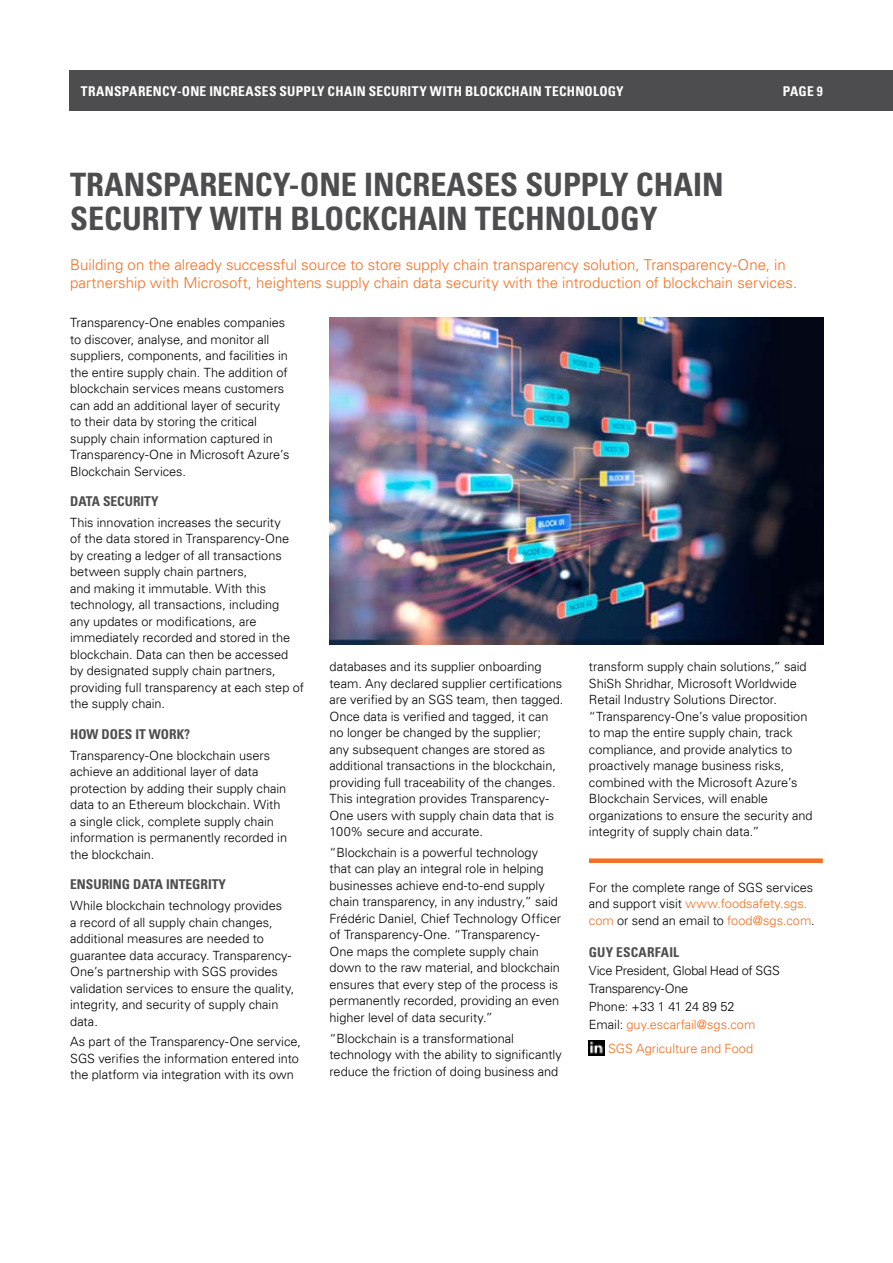
<style>
.page{position:relative;width:893px;height:1263px;background:#fff}
.page>*{position:absolute;margin:0;border:0;box-sizing:border-box;transform-origin:0 0}
.t1{font:700 condensed 32.25px/33.9px "Univers LT";color:#4d4d4f}
.t2{font:300 15px/18px "Univers LT";color:#f36f21}
.t3{font:700 condensed 13.5px "Univers LT";letter-spacing:.02em;color:#fff}
.t4{font:700 condensed 13.5px "Univers LT";color:#4d4d4f}
.t5{font:700 condensed 13.5px "Univers LT";color:#fff}
.t6{font:300 12.75px/16.5px "Univers LT";color:#000}
.t7{font:300 12.75px "Univers LT";color:#f36f21}
.s1{color:#f36f21}
</style>
<div class="page">
<div style="left:70px;top:70px;width:823px;height:41px;background:#4d4d4f"></div>
<div style="left:589px;top:858px;width:234px;height:5px;background:#f36f21"></div>
<img style="left:589px;top:1040px;width:16px;height:15px">
<img style="left:330px;top:318px;width:493px;height:327px">
<p class="t3" style="left:81px;top:83px;width:544px">TRANSPARENCY-ONE INCREASES SUPPLY CHAIN SECURITY WITH BLOCKCHAIN TECHNOLOGY</p>
<p class="t5" style="left:783px;top:83px;width:42px">PAGE 9</p>
<h1 class="t1" style="left:70px;top:167px;width:655px">TRANSPARENCY-ONE INCREASES SUPPLY CHAIN<br>SECURITY WITH BLOCKCHAIN TECHNOLOGY</h1>
<p class="t2" style="left:70px;top:256px;width:729px">Building on the already successful source to store supply chain transparency solution, Transparency-One, in partnership with Microsoft, heightens supply chain data security with the introduction of blockchain services.</p>
<p class="t6" style="left:70px;top:314px;width:221px">Transparency-One enables companies to discover, analyse, and monitor all suppliers, components, and facilities in the entire supply chain. The addition of blockchain services means customers can add an additional layer of security to their data by storing the critical supply chain information captured in Transparency-One in Microsoft Azure’s Blockchain Services.</p>
<p class="t4" style="left:70px;top:493px;width:90px">DATA SECURITY</p>
<p class="t6" style="left:70px;top:514px;width:235px">This innovation increases the security<br>of the data stored in Transparency-One by creating a ledger of all transactions between supply chain partners,<br>and making it immutable. With this technology, all transactions, including<br>any updates or modifications, are immediately recorded and stored in the blockchain. Data can then be accessed by designated supply chain partners, providing full transparency at each step of the supply chain.</p>
<p class="t4" style="left:70px;top:726px;width:122px">HOW DOES IT WORK?</p>
<p class="t6" style="left:70px;top:747px;width:218px">Transparency-One blockchain users achieve an additional layer of data protection by adding their supply chain data to an Ethereum blockchain. With a single click, complete supply chain information is permanently recorded in the blockchain.</p>
<p class="t4" style="left:70px;top:876px;width:157px">ENSURING DATA INTEGRITY</p>
<p class="t6" style="left:70px;top:897px;width:226px">While blockchain technology provides<br>a record of all supply chain changes, additional measures are needed to guarantee data accuracy. Transparency-One’s partnership with SGS provides validation services to ensure the quality, integrity, and security of supply chain data.</p>
<p class="t6" style="left:70px;top:1033px;width:232px">As part of the Transparency-One service,<br>SGS verifies the information entered into the platform via integration with its own</p>
<p class="t6" style="left:589px;top:658px;width:225px">transform supply chain solutions,” said ShiSh Shridhar, Microsoft Worldwide Retail Industry Solutions Director. “Transparency-One’s value proposition to map the entire supply chain, track compliance, and provide analytics to proactively manage business risks, combined with the Microsoft Azure’s Blockchain Services, will enable organizations to ensure the security and integrity of supply chain data.”</p>
<p class="t6" style="left:330px;top:658px;width:235px">databases and its supplier onboarding team. Any declared supplier certifications are verified by an SGS team, then tagged.<br>Once data is verified and tagged, it can no longer be changed by the supplier; any subsequent changes are stored as additional transactions in the blockchain, providing full traceability of the changes.<br>This integration provides Transparency-One users with supply chain data that is 100% secure and accurate.</p>
<p class="t6" style="left:330px;top:844px;width:233px">“Blockchain is a powerful technology that can play an integral role in helping businesses achieve end-to-end supply chain transparency, in any industry,” said Frédéric Daniel, Chief Technology Officer of Transparency-One. “Transparency-One maps the complete supply chain down to the raw material, and blockchain ensures that every step of the process is permanently recorded, providing an even higher level of data security.”</p>
<p class="t6" style="left:330px;top:1030px;width:234px">“Blockchain is a transformational technology with the ability to significantly reduce the friction of doing business and</p>
<p class="t6" style="left:589px;top:879px;width:227px">For the complete range of SGS services and support visit <span class="s1">www.foodsafety.sgs. com</span> or send an email to <span class="s1">food@sgs.com</span>.</p>
<p class="t4" style="left:589px;top:944px;width:92px">GUY ESCARFAIL</p>
<p class="t6" style="left:589px;top:962px;width:193px;line-height:18px">Vice President, Global Head of SGS<br>Transparency-One<br>Phone: +33 1 41 24 89 52<br>Email: <span class="s1">guy.escarfail@sgs.com</span></p>
<p class="t7" style="left:608px;top:1041px;width:147px">SGS Agriculture and Food</p>
</div>
